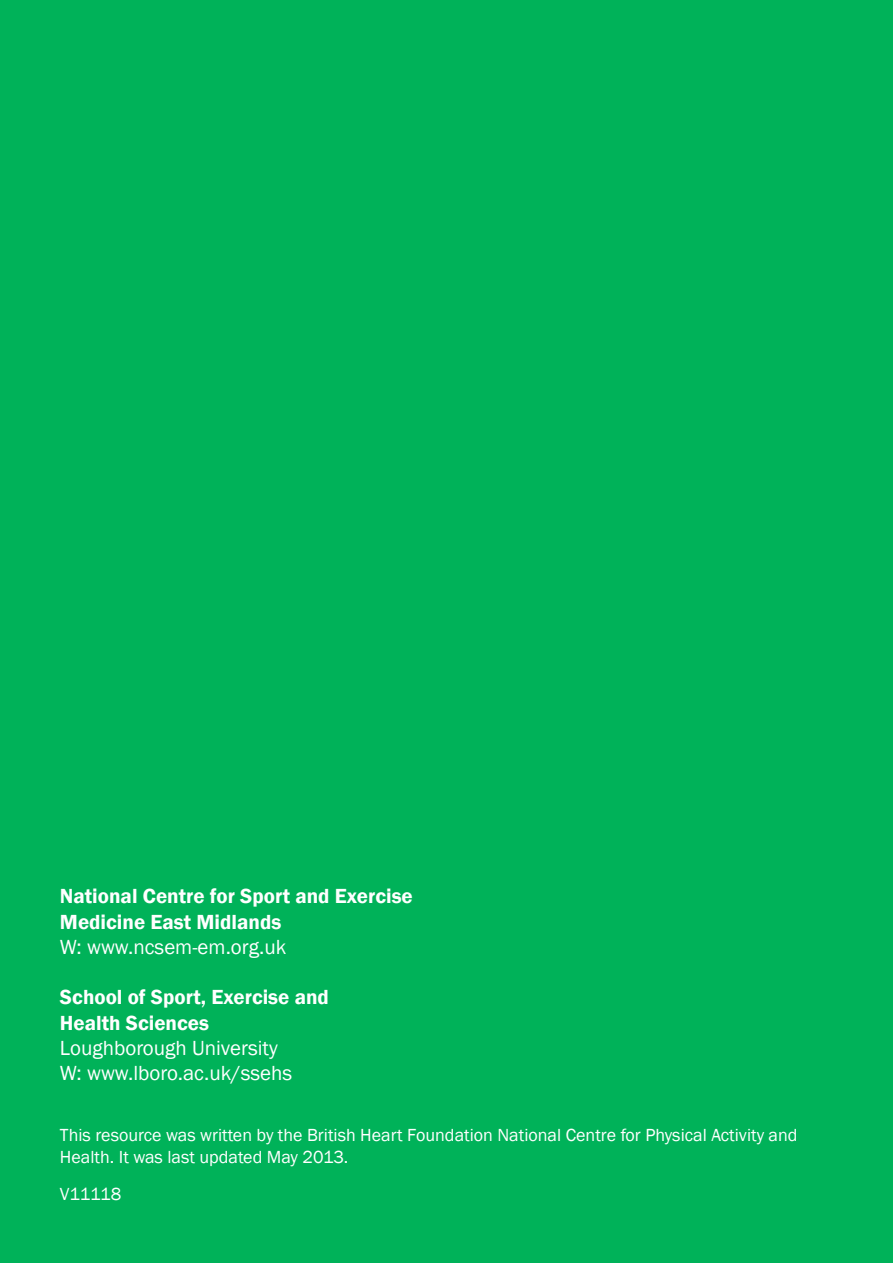
<style>
.page{position:relative;width:893px;height:1263px;background:#00b259}
.page>*{position:absolute;margin:0;border:0;box-sizing:border-box;transform-origin:0 0}
.t1{font:600 21px/25.2px "Franklin Gothic";color:#fff}
.t2{font:21px/25.2px "Franklin Gothic";color:#fff}
.t3{font:18px/21.6px "Franklin Gothic";color:#fff}
</style>
<div class="page">
<p class="t1" style="left:60px;top:884px;width:354px">National Centre for Sport and Exercise<br>Medicine East Midlands</p>
<p class="t2" style="left:60px;top:935px;width:228px">W: www.ncsem-em.org.uk</p>
<p class="t1" style="left:60px;top:985px;width:271px">School of Sport, Exercise and<br>Health Sciences</p>
<p class="t2" style="left:60px;top:1035px;width:234px">Loughborough University<br>W: www.lboro.ac.uk/ssehs</p>
<p class="t3" style="left:60px;top:1125px;width:739px">This resource was written by the British Heart Foundation National Centre for Physical Activity and<br>Health. It was last updated May 2013.</p>
<p class="t3" style="left:60px;top:1184px;width:63px">V11118</p>
</div>
